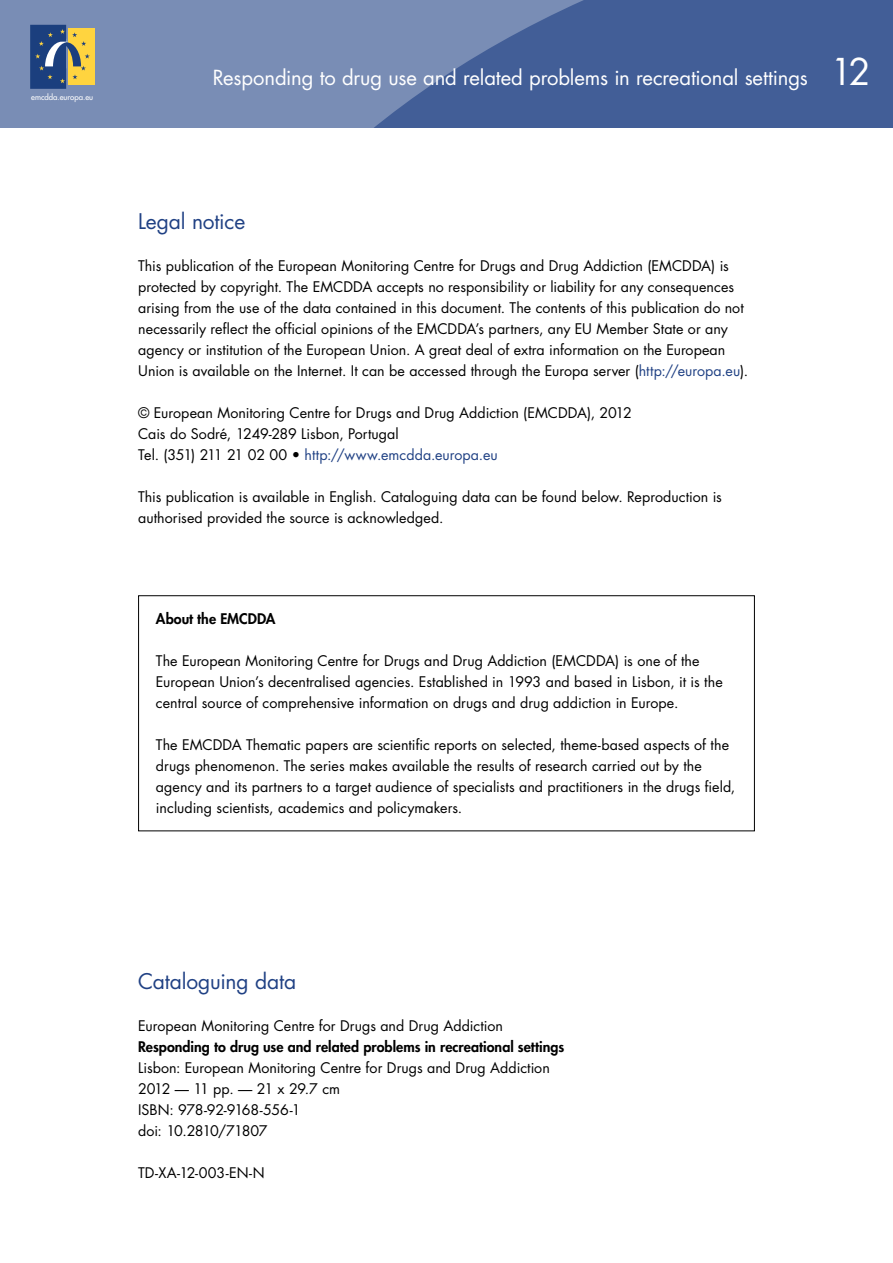
<style>
.page{position:relative;width:893px;height:1263px;background:#fff}
.page>*{position:absolute;margin:0;border:0;box-sizing:border-box;transform-origin:0 0}
._02-Titulo2{font:21px "Futura";letter-spacing:-.005em;color:#204184}
.t1{font:20.25px "Futura";letter-spacing:-.005em;color:#fff}
._04-Texto_general{font:14.25px/21px "Futura";letter-spacing:.005em;color:#000}
._04-Texto_general-2{font:800 14.25px "Futura";letter-spacing:.005em;color:#000}
._04-Texto_general-3{font:14.25px "Futura";letter-spacing:-.015em;color:#000}
._04-Texto_general-4{font:14.25px "Futura";letter-spacing:-.05em;color:#000}
._04-Texto_general-5{font:14.25px "Futura";letter-spacing:-.045em;color:#000}
.t2{font:7.8px "Futura";color:#fff}
.s1{font-size:36px}
.s2{color:#204184}
</style>
<div class="page">
<div style="left:0;top:0;width:893px;height:128px;background:#798db5"></div>
<svg style="left:61px;top:0;width:832px;height:128px;fill:#425e97"></svg>
<div style="left:68px;top:29px;width:26px;height:56px;background:#ffd43f"></div>
<svg style="left:30px;top:25px;width:60px;height:64px"></svg>
<div style="left:138px;top:595px;width:617px;height:236px;border:1px solid #000"></div>
<p class="t2" style="left:31px;top:92px;width:63px">emcdda.europa.eu</p>
<h2 class="t1" style="left:213px;top:64px;width:659px">Responding to drug use and related problems in recreational settings <span class="s1">12</span></h2>
<p class="_02-Titulo2" style="left:138px;top:207px;width:109px">Legal notice</p>
<p class="_04-Texto_general" style="left:138px;top:255px;width:611px">This publication of the European Monitoring Centre for Drugs and Drug Addiction (EMCDDA) is protected by copyright. The EMCDDA accepts no responsibility or liability for any consequences arising from the use of the data contained in this document. The contents of this publication do not necessarily reflect the official opinions of the EMCDDA’s partners, any EU Member State or any agency or institution of the European Union. A great deal of extra information on the European Union is available on the Internet. It can be accessed through the Europa server (<span class="s2">http://europa.eu</span>).</p>
<p class="_04-Texto_general" style="left:138px;top:402px;width:495px">© European Monitoring Centre for Drugs and Drug Addiction (EMCDDA), 2012<br>Cais do Sodré, 1249-289 Lisbon, Portugal<br>Tel. (351) 211 21 02 00 • <span class="s2">http://www.emcdda.europa.eu</span></p>
<p class="_04-Texto_general" style="left:138px;top:486px;width:585px">This publication is available in English. Cataloguing data can be found below. Reproduction is authorised provided the source is acknowledged.</p>
<p class="_04-Texto_general-2" style="left:156px;top:610px;width:121px">About the EMCDDA</p>
<p class="_04-Texto_general" style="left:156px;top:650px;width:568px">The European Monitoring Centre for Drugs and Drug Addiction (EMCDDA) is one of the<br>European Union’s decentralised agencies. Established in 1993 and based in Lisbon, it is the central source of comprehensive information on drugs and drug addiction in Europe.</p>
<p class="_04-Texto_general" style="left:156px;top:734px;width:581px">The EMCDDA Thematic papers are scientific reports on selected, theme-based aspects of the drugs phenomenon. The series makes available the results of research carried out by the agency and its partners to a target audience of specialists and practitioners in the drugs field, including scientists, academics and policymakers.</p>
<p class="_02-Titulo2" style="left:138px;top:967px;width:159px">Cataloguing data</p>
<p class="_04-Texto_general" style="left:138px;top:1015px;width:366px">European Monitoring Centre for Drugs and Drug Addiction</p>
<p class="_04-Texto_general-2" style="left:138px;top:1037px;width:428px">Responding to drug use and related problems in recreational settings</p>
<p class="_04-Texto_general" style="left:138px;top:1057px;width:413px">Lisbon: European Monitoring Centre for Drugs and Drug Addiction</p>
<p class="_04-Texto_general-4" style="left:138px;top:1079px;width:203px">2012 — 11 pp. — 21 x 29.7 cm</p>
<p class="_04-Texto_general-3" style="left:138px;top:1100px;width:164px">ISBN: 978-92-9168-556-1</p>
<p class="_04-Texto_general-5" style="left:138px;top:1121px;width:131px">doi: 10.2810/71807</p>
<p class="_04-Texto_general" style="left:138px;top:1162px;width:128px">TD-XA-12-003-EN-N</p>
</div>
